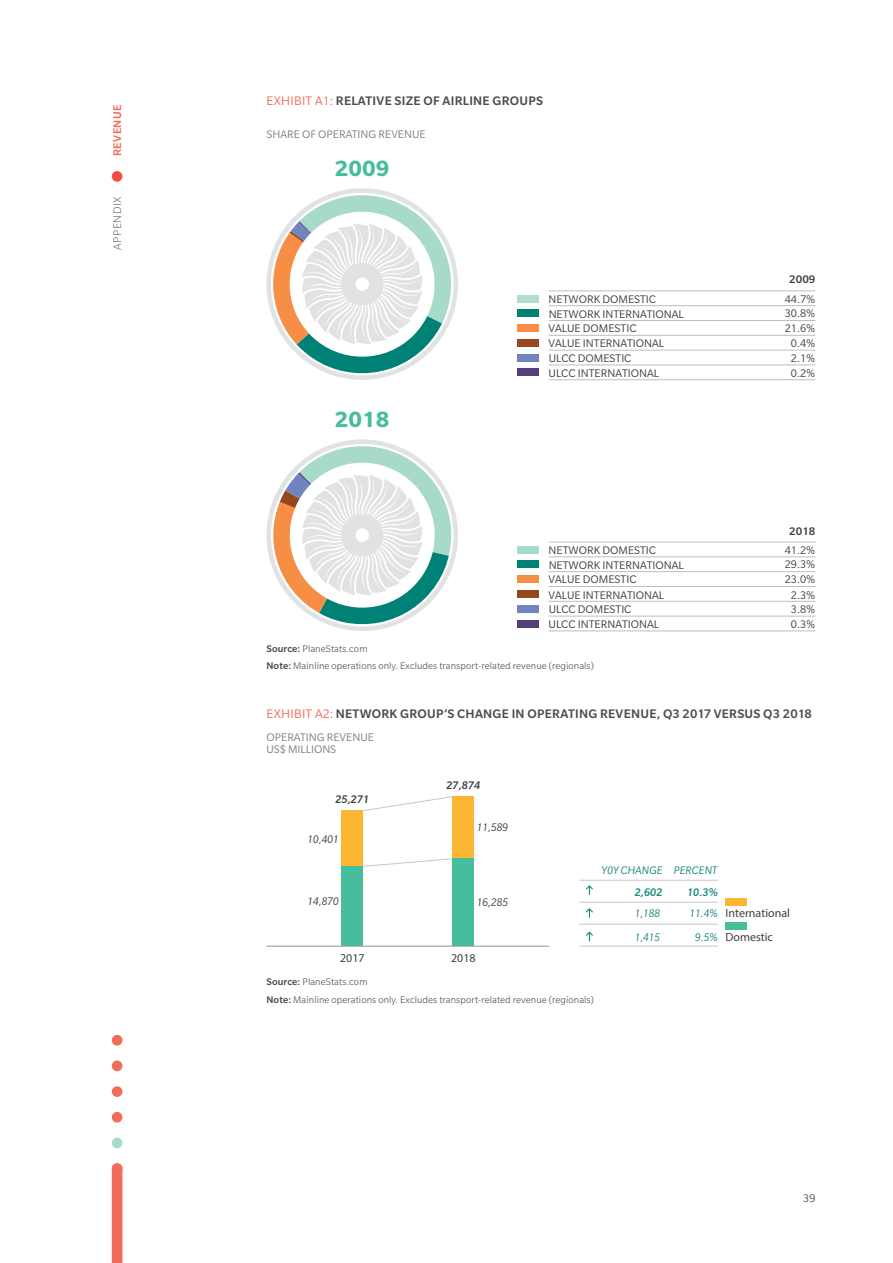
<style>
.page{position:relative;width:893px;height:1263px;background:#fff}
.page>*{position:absolute;margin:0;border:0;box-sizing:border-box;transform-origin:0 0}
.t1{font:700 24px "Slate Pro";color:#46bd9d}
.t2{font:500 13.5px "Slate Pro";letter-spacing:.02em;color:#4d4d4f}
.t3{font:12px/14.7px "Slate Pro";color:#424143}
.t4{font:12px/12px "Slate Pro";color:#808285}
.t5{font:12px "Myriad Pro";color:#414042}
.t6{font:italic 12px "Slate Pro";color:#1c897e}
.t7{font:italic 12px "Slate Pro";color:#414042}
.t8{font:italic 500 12px "Slate Pro";color:#414042}
.t9{font:italic 500 12px "Slate Pro";color:#1c897e}
.t10{font:300 12px "Slate Pro";letter-spacing:.035em;color:#717275}
.t11{font:500 12px "Slate Pro";color:#414042}
.t12{font:500 12px "Slate Pro";letter-spacing:.035em;color:#f26c5a}
.t13{font:300 10.5px/17.5px "Slate Pro";letter-spacing:.01em;color:#4d4d4f}
.s1{font-weight:400;color:#f26c5a}
.s2{font-weight:500}
.s3{font-family:"Slate Pro";font-style:italic;color:#1c897e}
</style>
<div class="page">
<svg style="left:266px;top:439px;width:192px;height:192px"></svg>
<hr style="left:549px;top:291px;width:266px;height:1px;background:#bdbec0">
<hr style="left:549px;top:320px;width:266px;height:1px;background:#bdbec0">
<hr style="left:549px;top:335px;width:266px;height:1px;background:#bdbec0">
<hr style="left:549px;top:305px;width:266px;height:1px;background:#bdbec0">
<div style="left:518px;top:295px;width:21px;height:8px;background:#b0ddcf"></div>
<div style="left:518px;top:309px;width:21px;height:8px;background:#008175"></div>
<div style="left:518px;top:324px;width:21px;height:8px;background:#f68e45"></div>
<hr style="left:549px;top:365px;width:266px;height:1px;background:#bdbec0">
<hr style="left:549px;top:379px;width:266px;height:1px;background:#bdbec0">
<hr style="left:549px;top:350px;width:266px;height:1px;background:#bdbec0">
<div style="left:518px;top:339px;width:21px;height:8px;background:#97471d"></div>
<div style="left:518px;top:354px;width:21px;height:7px;background:#6f85c2"></div>
<div style="left:518px;top:369px;width:21px;height:7px;background:#56407c"></div>
<hr style="left:549px;top:542px;width:266px;height:1px;background:#bdbec0">
<hr style="left:549px;top:571px;width:266px;height:1px;background:#bdbec0">
<hr style="left:549px;top:586px;width:266px;height:1px;background:#bdbec0">
<hr style="left:549px;top:557px;width:266px;height:1px;background:#bdbec0">
<div style="left:518px;top:546px;width:21px;height:8px;background:#a8dac9"></div>
<div style="left:518px;top:560px;width:21px;height:8px;background:#008175"></div>
<div style="left:518px;top:575px;width:21px;height:8px;background:#f68e45"></div>
<hr style="left:549px;top:616px;width:266px;height:1px;background:#bdbec0">
<hr style="left:549px;top:631px;width:266px;height:1px;background:#bdbec0">
<hr style="left:549px;top:601px;width:266px;height:1px;background:#bdbec0">
<div style="left:518px;top:591px;width:21px;height:7px;background:#97471d"></div>
<div style="left:518px;top:605px;width:21px;height:7px;background:#6f85c2"></div>
<div style="left:518px;top:620px;width:21px;height:7px;background:#56407c"></div>
<svg style="left:266px;top:188px;width:192px;height:192px"></svg>
<svg style="left:362px;top:796px;width:91px;height:15px"></svg>
<svg style="left:363px;top:858px;width:90px;height:8px"></svg>
<div style="left:342px;top:811px;width:21px;height:55px;background:#fdb633"></div>
<div style="left:453px;top:796px;width:21px;height:63px;background:#fdb633"></div>
<div style="left:342px;top:866px;width:21px;height:80px;background:#46bd9d"></div>
<div style="left:453px;top:859px;width:21px;height:87px;background:#46bd9d"></div>
<hr style="left:579px;top:946px;width:139px;height:1px;background:#c7c8ca">
<hr style="left:579px;top:924px;width:139px;height:1px;background:#c7c8ca">
<hr style="left:579px;top:902px;width:139px;height:1px;background:#c7c8ca">
<hr style="left:579px;top:880px;width:139px;height:1px;background:#c7c8ca">
<svg style="left:586px;top:885px;width:7px;height:9px"></svg>
<svg style="left:586px;top:908px;width:7px;height:9px"></svg>
<svg style="left:586px;top:931px;width:7px;height:10px"></svg>
<div style="left:725px;top:922px;width:21px;height:7px;background:#46bd9d"></div>
<div style="left:725px;top:898px;width:21px;height:7px;background:#fdb633"></div>
<hr style="left:266px;top:946px;width:283px;height:1px;background:#939598">
<div style="left:112px;top:171px;width:10px;height:11px;background:#f04e45;border-radius:50%"></div>
<div style="left:112px;top:1137px;width:10px;height:11px;background:#a8dac9;border-radius:50%"></div>
<div style="left:112px;top:1112px;width:10px;height:10px;background:#f26c5a;border-radius:50%"></div>
<div style="left:112px;top:1086px;width:10px;height:11px;background:#f26c5a;border-radius:50%"></div>
<div style="left:112px;top:1060px;width:10px;height:11px;background:#f26c5a;border-radius:50%"></div>
<div style="left:112px;top:1035px;width:10px;height:10px;background:#f26c5a;border-radius:50%"></div>
<svg style="left:112px;top:1163px;width:10px;height:100px"></svg>
<p class="t12" style="left:111px;top:156px;width:53px;rotate:-90deg">REVENUE</p>
<p class="t10" style="left:111px;top:250px;width:54px;rotate:-90deg">APPENDIX</p>
<p class="t2" style="left:267px;top:93px;width:278px"><span class="s1">Exhibit A1:</span> RELATIVE SIZE OF AIRLINE GROUPS</p>
<p class="t4" style="left:266px;top:128px;width:161px">SHARE OF OPERATING REVENUE</p>
<h1 class="t1" style="left:335px;top:155px;width:56px">2009</h1>
<h1 class="t1" style="left:335px;top:406px;width:56px">2018</h1>
<p class="t11" style="left:789px;top:273px;width:28px">2009</p>
<p class="t3" style="left:549px;top:292px;width:137px">NETWORK DOMESTIC<br>NETWORK INTERNATIONAL<br>VALUE DOMESTIC<br>VALUE INTERNATIONAL<br>ULCC DOMESTIC<br>ULCC INTERNATIONAL</p>
<p class="t3" style="left:785px;top:291px;width:32px;text-align:center">44.7%<br>30.8%<br>21.6%<br>0.4%<br>2.1%<br>0.2%</p>
<p class="t3" style="left:549px;top:543px;width:137px">NETWORK DOMESTIC<br>NETWORK INTERNATIONAL<br>VALUE DOMESTIC<br>VALUE INTERNATIONAL<br>ULCC DOMESTIC<br>ULCC INTERNATIONAL</p>
<p class="t11" style="left:789px;top:524px;width:28px">2018</p>
<p class="t3" style="left:785px;top:543px;width:32px;text-align:center">41.2%<br>29.3%<br>23.0%<br>2.3%<br>3.8%<br>0.3%</p>
<p class="t13" style="left:266px;top:640px;width:329px"><span class="s2">Source:</span> PlaneStats.com<br><span class="s2">Note:</span> Mainline operations only. Excludes transport-related revenue (regionals)</p>
<p class="t2" style="left:267px;top:707px;width:547px"><span class="s1">Exhibit A2:</span> NETWORK GROUP’S CHANGE IN OPERATING REVENUE, Q3 2017 VERSUS Q3 2018</p>
<p class="t4" style="left:266px;top:731px;width:109px">OPERATING REVENUE<br>US$ MILLIONS</p>
<p class="t8" style="left:335px;top:793px;width:36px">25,271</p>
<p class="t7" style="left:308px;top:832px;width:33px">10,401</p>
<p class="t8" style="left:446px;top:779px;width:36px">27,874</p>
<p class="t7" style="left:477px;top:821px;width:33px">11,589</p>
<p class="t7" style="left:308px;top:895px;width:33px">14,870</p>
<p class="t7" style="left:477px;top:896px;width:33px">16,285</p>
<p class="t5" style="left:340px;top:950px;width:26px">2017</p>
<p class="t5" style="left:451px;top:950px;width:26px">2018</p>
<p class="t13" style="left:266px;top:973px;width:329px"><span class="s2">Source:</span> PlaneStats.com<br><span class="s2">Note:</span> Mainline operations only. Excludes transport-related revenue (regionals)</p>
<p class="t6" style="left:601px;top:864px;width:118px">Y0Y CHANGE PERCENT</p>
<p class="t9" style="left:635px;top:886px;width:29px">2,602</p>
<p class="t9" style="left:687px;top:886px;width:32px">10.3%</p>
<p class="t6" style="left:635px;top:907px;width:27px">1,188</p>
<p class="t6" style="left:690px;top:907px;width:30px">11.4%</p>
<p class="t5" style="left:725px;top:906px;width:66px">International</p>
<p class="t6" style="left:635px;top:931px;width:27px">1,415</p>
<p class="t5" style="left:695px;top:929px;width:79px"><span class="s3">9.5%</span> Domestic</p>
<p class="t10" style="left:803px;top:1192px;width:14px">39</p>
</div>
